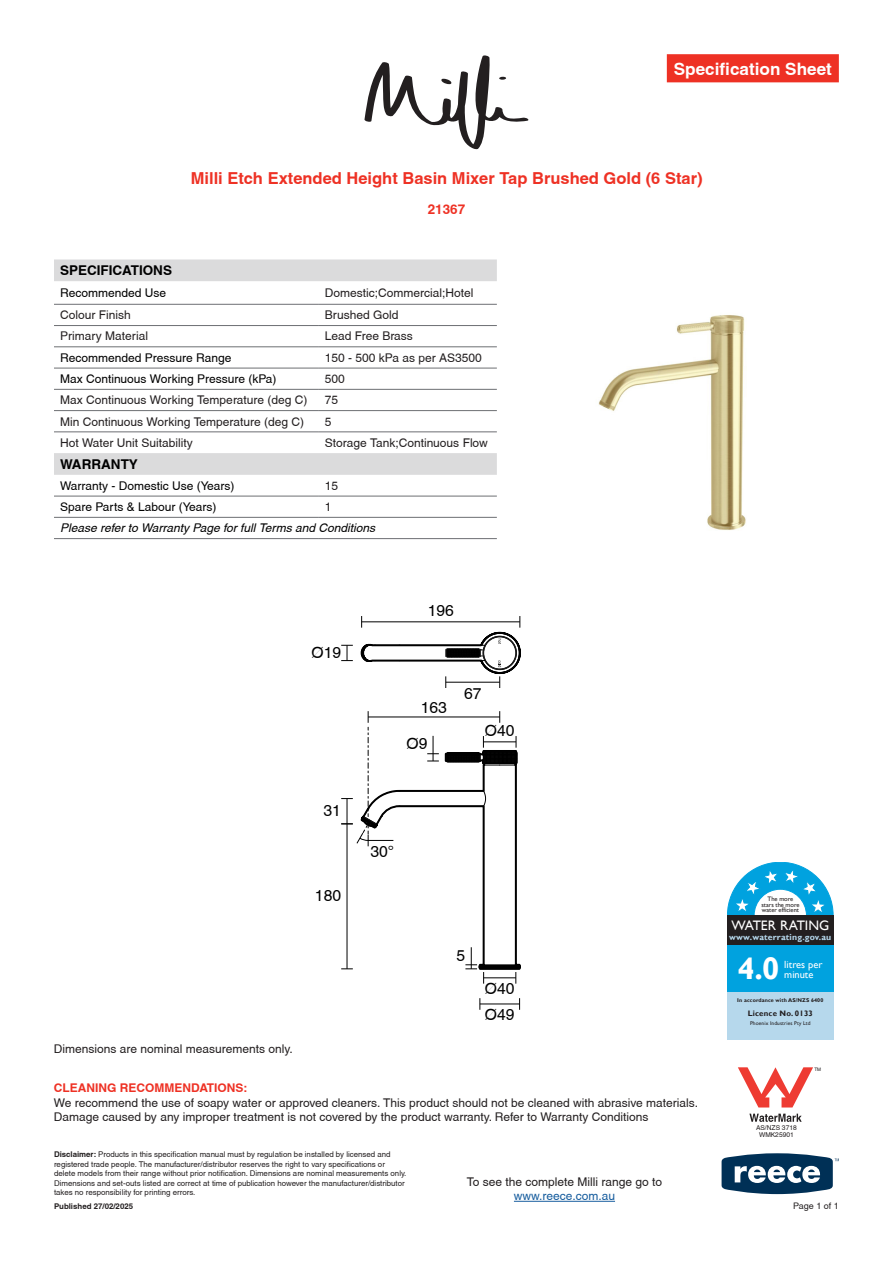
<style>
.page{position:relative;width:893px;height:1263px;background:#fff}
.page>*{position:absolute;margin:0;border:0;box-sizing:border-box;transform-origin:0 0}
.t1{font:700 31.2px "Gill Sans";color:#fff}
.t2{font:700 17.1px "Helvetica";color:#fff}
.t3{font:700 16.5px "Helvetica";color:#ee3124}
.t4{font:15.6px "Helvetica";color:#000}
.t5{font:13.8px "Gill Sans";letter-spacing:-.01em;color:#fff}
.t6{font:700 13.5px "Helvetica";color:#000}
.t7{font:700 13.5px "Helvetica";color:#ee3124}
.t8{font:12px/14.4px "Helvetica";color:#231f20}
.t9{font:12px "Helvetica";color:#000}
.t10{font:italic 12px "Helvetica";color:#000}
.t11{font:700 12px "Helvetica";color:#ee3124}
.t12{font:12px "Helvetica";color:#175d9e}
.t13{font:10.35px/10.4px "Gill Sans";color:#fff}
.t14{font:9px "Helvetica";color:#231f20}
.t15{font:700 8.7px "Gill Sans";letter-spacing:.02em;color:#b6d8ec}
.t16{font:700 7.95px "Gill Sans";letter-spacing:.02em;color:#231f20}
.t17{font:7.8px/9.4px "Helvetica";color:#231f20}
.t18{font:700 7.8px "Helvetica";color:#231f20}
.t19{font:6.6px "Helvetica";color:#231f20}
.t20{font:6.45px/5.4px "Gill Sans";letter-spacing:-.01em;color:#231f20;text-align:center}
.t21{font:700 5.4px "Gill Sans";letter-spacing:.02em;color:#231f20}
.t22{font:5.4px "Gill Sans";letter-spacing:.02em;color:#231f20}
.t23{font:4.65px "Helvetica";color:#231f20}
.s1{font-weight:700}
</style>
<div class="page">
<svg style="left:722px;top:1153px;width:117px;height:41px"></svg>
<div style="left:667px;top:54px;width:172px;height:28px;background:#ee3124"></div>
<svg style="left:479px;top:998px;width:1px;height:12px"></svg>
<hr style="left:480px;top:1003px;width:40px;height:1px;background:#000">
<svg style="left:341px;top:645px;width:12px;height:16px"></svg>
<svg style="left:360px;top:616px;width:161px;height:72px"></svg>
<hr style="left:446px;top:682px;width:54px;height:1px;background:#000">
<svg style="left:341px;top:711px;width:180px;height:273px"></svg>
<img style="left:598px;top:314px;width:148px;height:216px">
<hr style="left:514px;top:1201px;width:101px;height:1px;background:#175d9e">
<svg style="left:364px;top:55px;width:165px;height:95px"></svg>
<svg style="left:54px;top:259px;width:443px;height:216px"></svg>
<hr style="left:54px;top:304px;width:265px;height:1px;background:#6d6f73">
<hr style="left:319px;top:304px;width:178px;height:1px;background:#6d6f73">
<hr style="left:54px;top:325px;width:265px;height:1px;background:#6d6f73">
<hr style="left:319px;top:325px;width:178px;height:1px;background:#6d6f73">
<hr style="left:54px;top:347px;width:265px;height:1px;background:#6d6f73">
<hr style="left:319px;top:347px;width:178px;height:1px;background:#6d6f73">
<hr style="left:54px;top:368px;width:265px;height:1px;background:#6d6f73">
<hr style="left:319px;top:368px;width:178px;height:1px;background:#6d6f73">
<hr style="left:54px;top:496px;width:265px;height:1px;background:#6d6f73">
<hr style="left:319px;top:496px;width:178px;height:1px;background:#6d6f73">
<hr style="left:54px;top:517px;width:265px;height:1px;background:#6d6f73">
<hr style="left:319px;top:517px;width:178px;height:1px;background:#6d6f73">
<hr style="left:54px;top:538px;width:265px;height:1px;background:#6d6f73">
<hr style="left:319px;top:538px;width:178px;height:1px;background:#6d6f73">
<hr style="left:54px;top:389px;width:265px;height:1px;background:#6d6f73">
<hr style="left:319px;top:389px;width:178px;height:1px;background:#6d6f73">
<hr style="left:54px;top:410px;width:265px;height:1px;background:#6d6f73">
<hr style="left:319px;top:410px;width:178px;height:1px;background:#6d6f73">
<hr style="left:54px;top:432px;width:265px;height:1px;background:#6d6f73">
<hr style="left:319px;top:432px;width:178px;height:1px;background:#6d6f73">
<svg style="left:738px;top:1067px;width:75px;height:40px"></svg>
<svg style="left:749px;top:1114px;width:53px;height:8px"></svg>
<div style="left:727px;top:945px;width:106px;height:47px;background:#00a2df"></div>
<div style="left:727px;top:992px;width:106px;height:47px;background:#b6d8ec"></div>
<div style="left:727px;top:915px;width:106px;height:30px;background:#231f20"></div>
<svg style="left:727px;top:862px;width:106px;height:53px"></svg>
<h2 class="t2" style="left:674px;top:59px;width:160px">Specification Sheet</h2>
<h3 class="t3" style="left:191px;top:168px;width:513px">Milli Etch Extended Height Basin Mixer Tap Brushed Gold (6 Star)</h3>
<p class="t7" style="left:428px;top:201px;width:39px">21367</p>
<p class="t6" style="left:60px;top:262px;width:114px">SPECIFICATIONS</p>
<p class="t9" style="left:60px;top:286px;width:108px">Recommended Use</p>
<p class="t8" style="left:325px;top:286px;width:150px">Domestic;Commercial;Hotel</p>
<p class="t8" style="left:60px;top:308px;width:72px">Colour Finish</p>
<p class="t8" style="left:325px;top:308px;width:75px">Brushed Gold</p>
<p class="t8" style="left:60px;top:329px;width:90px">Primary Material</p>
<p class="t8" style="left:325px;top:329px;width:90px">Lead Free Brass</p>
<p class="t9" style="left:60px;top:351px;width:173px">Recommended Pressure Range</p>
<p class="t8" style="left:325px;top:350px;width:158px">150 - 500 kPa as per AS3500</p>
<p class="t9" style="left:60px;top:372px;width:218px">Max Continuous Working Pressure (kPa)</p>
<p class="t8" style="left:325px;top:372px;width:22px">500</p>
<p class="t8" style="left:60px;top:393px;width:249px">Max Continuous Working Temperature (deg C)</p>
<p class="t8" style="left:325px;top:393px;width:15px">75</p>
<p class="t8" style="left:60px;top:414px;width:246px">Min Continuous Working Temperature (deg C)</p>
<p class="t8" style="left:325px;top:414px;width:8px">5</p>
<p class="t8" style="left:60px;top:435px;width:134px">Hot Water Unit Suitability</p>
<p class="t8" style="left:325px;top:435px;width:164px">Storage Tank;Continuous Flow</p>
<p class="t6" style="left:60px;top:456px;width:79px">WARRANTY</p>
<p class="t9" style="left:60px;top:479px;width:176px">Warranty - Domestic Use (Years)</p>
<p class="t8" style="left:325px;top:478px;width:15px">15</p>
<p class="t9" style="left:60px;top:500px;width:158px">Spare Parts &amp; Labour (Years)</p>
<p class="t8" style="left:325px;top:500px;width:8px">1</p>
<p class="t10" style="left:60px;top:521px;width:317px">Please refer to Warranty Page for full Terms and Conditions</p>
<h3 class="t4" style="left:312px;top:643px;width:31px">Ø19</h3>
<h3 class="t4" style="left:324px;top:802px;width:19px">31</h3>
<h3 class="t4" style="left:315px;top:887px;width:28px">180</h3>
<p class="t8" style="left:54px;top:1041px;width:240px">Dimensions are nominal measurements only.</p>
<h3 class="t4" style="left:428px;top:601px;width:28px">196</h3>
<h3 class="t4" style="left:421px;top:698px;width:28px">163</h3>
<h3 class="t4" style="left:407px;top:735px;width:22px">Ø9</h3>
<h3 class="t4" style="left:464px;top:684px;width:19px">67</h3>
<h3 class="t4" style="left:485px;top:721px;width:31px">Ø40</h3>
<h3 class="t4" style="left:370px;top:842px;width:25px">30°</h3>
<h3 class="t4" style="left:456px;top:946px;width:10px">5</h3>
<h3 class="t4" style="left:485px;top:979px;width:31px">Ø40</h3>
<h3 class="t4" style="left:485px;top:1005px;width:31px">Ø49</h3>
<p class="t11" style="left:54px;top:1080px;width:195px">CLEANING RECOMMENDATIONS:</p>
<p class="t8" style="left:54px;top:1095px;width:646px">We recommend the use of soapy water or approved cleaners. This product should not be cleaned with abrasive materials.<br>Damage caused by any improper treatment is not covered by the product warranty. Refer to Warranty Conditions</p>
<p class="t17" style="left:54px;top:1150px;width:354px"><span class="s1">Disclaimer:</span> Products in this specification manual must by regulation be installed by licensed and registered trade people. The manufacturer/distributor reserves the right to vary specifications or delete models from their range without prior notification. Dimensions are nominal measurements only.<br>Dimensions and set-outs listed are correct at time of publication however the manufacturer/distributor takes no responsibility for printing errors.</p>
<p class="t18" style="left:54px;top:1201px;width:81px">Published 27/02/2025</p>
<p class="t8" style="left:467px;top:1174px;width:197px">To see the complete Milli range go to</p>
<p class="t12" style="left:514px;top:1189px;width:103px">www.reece.com.au</p>
<p class="t20" style="left:761px;top:897px;width:40px">The more stars the more water efficient</p>
<p class="t5" style="left:731px;top:917px;width:99px">WATER RATING</p>
<p class="t15" style="left:729px;top:931px;width:104px">www.waterrating.gov.au</p>
<h1 class="t1" style="left:737px;top:949px;width:44px">4.0</h1>
<p class="t13" style="left:784px;top:959px;width:40px">litres per minute</p>
<p class="t21" style="left:737px;top:997px;width:88px">In accordance with AS/NZS 6400</p>
<p class="t16" style="left:748px;top:1008px;width:67px">Licence No. 0133</p>
<p class="t22" style="left:750px;top:1020px;width:62px">Phoenix Industries Pty Ltd</p>
<p class="t23" style="left:814px;top:1066px;width:8px">TM</p>
<p class="t19" style="left:756px;top:1124px;width:42px">AS/NZS 3718</p>
<p class="t19" style="left:759px;top:1131px;width:36px">WMK25901</p>
<p class="t14" style="left:793px;top:1200px;width:47px">Page 1 of 1</p>
</div>
